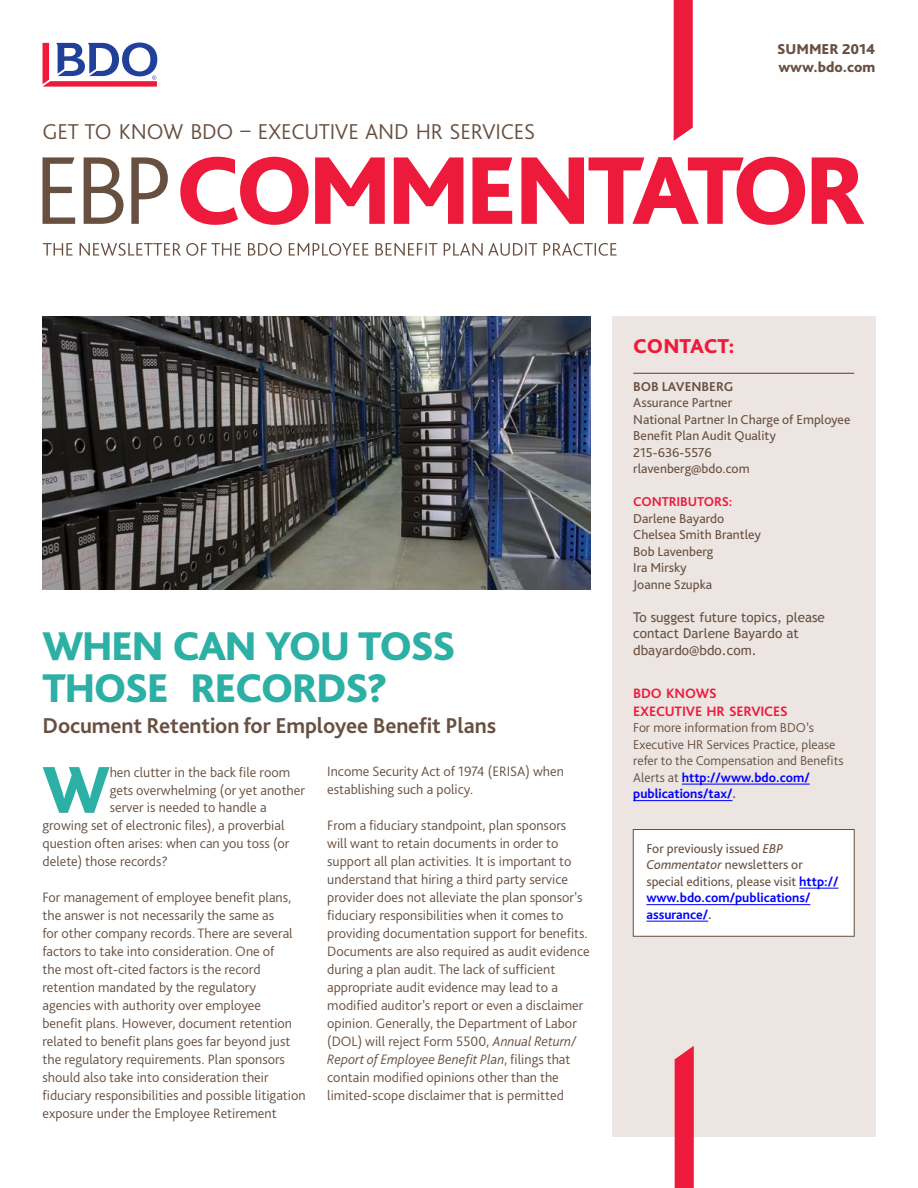
<style>
.page{position:relative;width:918px;height:1188px;background:#fff}
.page>*{position:absolute;margin:0;border:0;box-sizing:border-box;transform-origin:0 0}
.t1{font:800 68.85px "Bliss Pro";color:#2cafa4}
.t2{font:800 42px/42px "Bliss Pro";letter-spacing:-.04em;color:#2cafa4}
.t3{font:700 22.5px "Bliss Pro";letter-spacing:-.005em;color:#685041}
.t4{font:300 22.5px "Bliss Pro";letter-spacing:-.01em;color:#685041}
.t5{font:800 21px "Bliss Pro";color:#ed1a3b}
.t6{font:800 15px/18px "Bliss Pro";color:#685041}
.t7{font:300 14.25px/18px "Bliss Pro";color:#685041}
.t8{font:700 14.25px/18px "Bliss Pro";letter-spacing:-.01em;color:#ed1a3b}
.t9{font:13.5px/16.5px "Bliss Pro";color:#685041}
.t10{font:300 13.5px/16.5px "Bliss Pro";color:#685041}
.t11{font:13.5px/16.5px "Trebuchet MS";color:#685041}
.t12{font:700 13.5px "Bliss Pro";letter-spacing:-.01em;color:#ed1a3b}
.t13{font:700 13.5px "Bliss Pro";color:#685041}
.s1{font-style:italic}
.s2{font-weight:700;color:#00f}
.s3{font-weight:700}
</style>
<div class="page">
<div style="left:612px;top:316px;width:263px;height:821px;background:#ece5e1"></div>
<hr style="left:633px;top:373px;width:221px;height:1px;background:#685041">
<hr style="left:682px;top:784px;width:128px;height:1px;background:#00f">
<hr style="left:633px;top:800px;width:99px;height:1px;background:#00f">
<svg style="left:674px;top:0;width:19px;height:141px;background:#ee2746"></svg>
<svg style="left:43px;top:43px;width:114px;height:44px"></svg>
<svg style="left:675px;top:1046px;width:19px;height:142px;background:#ec2544"></svg>
<svg style="left:43px;top:243px;width:574px;height:13px"></svg>
<svg style="left:180px;top:157px;width:684px;height:68px"></svg>
<svg style="left:43px;top:157px;width:125px;height:67px"></svg>
<img style="left:43px;top:316px;width:548px;height:274px">
<div style="left:633px;top:830px;width:221px;height:106px;background:#fff"></div>
<hr style="left:799px;top:888px;width:39px;height:1px;background:#00f">
<hr style="left:646px;top:904px;width:164px;height:1px;background:#00f">
<hr style="left:646px;top:921px;width:62px;height:1px;background:#00f">
<div style="left:633px;top:829px;width:222px;height:108px;border:1px solid #685041"></div>
<h3 class="t4" style="left:43px;top:117px;width:494px">GET TO KNOW BDO – EXECUTIVE AND HR SERVICES</h3>
<p class="t6" style="left:777px;top:40px;width:100px">SUMMER 2014 www.bdo.com</p>
<h2 class="t2" style="left:43px;top:624px;width:415px">WHEN CAN YOU TOSS<br>THOSE RECORDS?</h2>
<h3 class="t3" style="left:43px;top:712px;width:455px">Document Retention for Employee Benefit Plans</h3>
<h1 class="t1" style="left:43px;top:747px;width:69px">W</h1>
<p class="t7" style="left:110px;top:762px;width:182px">hen clutter in the back file room</p>
<p class="t7" style="left:110px;top:780px;width:197px">gets overwhelming (or yet another</p>
<p class="t7" style="left:110px;top:798px;width:159px">server is needed to handle a</p>
<p class="t7" style="left:43px;top:816px;width:244px">growing set of electronic files), a proverbial</p>
<p class="t7" style="left:43px;top:834px;width:248px">question often arises: when can you toss (or</p>
<p class="t7" style="left:43px;top:852px;width:127px">delete) those records?</p>
<p class="t7" style="left:43px;top:888px;width:265px">For management of employee benefit plans, the answer is not necessarily the same as<br>for other company records. There are several factors to take into consideration. One of<br>the most oft-cited factors is the record retention mandated by the regulatory agencies with authority over employee<br>benefit plans. However, document retention related to benefit plans goes far beyond just the regulatory requirements. Plan sponsors should also take into consideration their fiduciary responsibilities and possible litigation exposure under the Employee Retirement</p>
<p class="t7" style="left:327px;top:762px;width:238px">Income Security Act of 1974 (ERISA) when establishing such a policy.</p>
<p class="t7" style="left:327px;top:816px;width:264px">From a fiduciary standpoint, plan sponsors<br>will want to retain documents in order to support all plan activities. It is important to understand that hiring a third party service provider does not alleviate the plan sponsor’s fiduciary responsibilities when it comes to providing documentation support for benefits.<br>Documents are also required as audit evidence during a plan audit. The lack of sufficient appropriate audit evidence may lead to a modified auditor’s report or even a disclaimer opinion. Generally, the Department of Labor (DOL) will reject Form 5500, <span class="s1">Annual Return/ Report of Employee Benefit Plan</span>, filings that contain modified opinions other than the limited-scope disclaimer that is permitted</p>
<h3 class="t5" style="left:633px;top:333px;width:103px">CONTACT:</h3>
<p class="t13" style="left:633px;top:378px;width:102px">BOB LAVENBERG</p>
<p class="t9" style="left:633px;top:394px;width:219px">Assurance Partner<br>National Partner In Charge of Employee<br>Benefit Plan Audit Quality<br>215-636-5576<br>rlavenberg@bdo.com</p>
<p class="t12" style="left:633px;top:493px;width:101px">CONTRIBUTORS:</p>
<p class="t9" style="left:633px;top:510px;width:129px">Darlene Bayardo<br>Chelsea Smith Brantley<br>Bob Lavenberg<br>Ira Mirsky<br>Joanne Szupka</p>
<p class="t11" style="left:633px;top:609px;width:193px">To suggest future topics, please contact Darlene Bayardo at dbayardo@bdo.com.</p>
<p class="t8" style="left:633px;top:684px;width:156px">BDO KNOWS<br>EXECUTIVE HR SERVICES</p>
<p class="t10" style="left:633px;top:719px;width:212px">For more information from BDO’s<br>Executive HR Services Practice, please refer to the Compensation and Benefits<br>Alerts at <span class="s2">http://www.bdo.com/ publications/tax/</span><span class="s3">.</span></p>
<p class="t9" style="left:646px;top:840px;width:194px">For previously issued <span class="s1">EBP<br>Commentator</span> newsletters or special editions, please visit <span class="s2">http:// www.bdo.com/publications/ assurance/</span><span class="s3">.</span></p>
</div>
